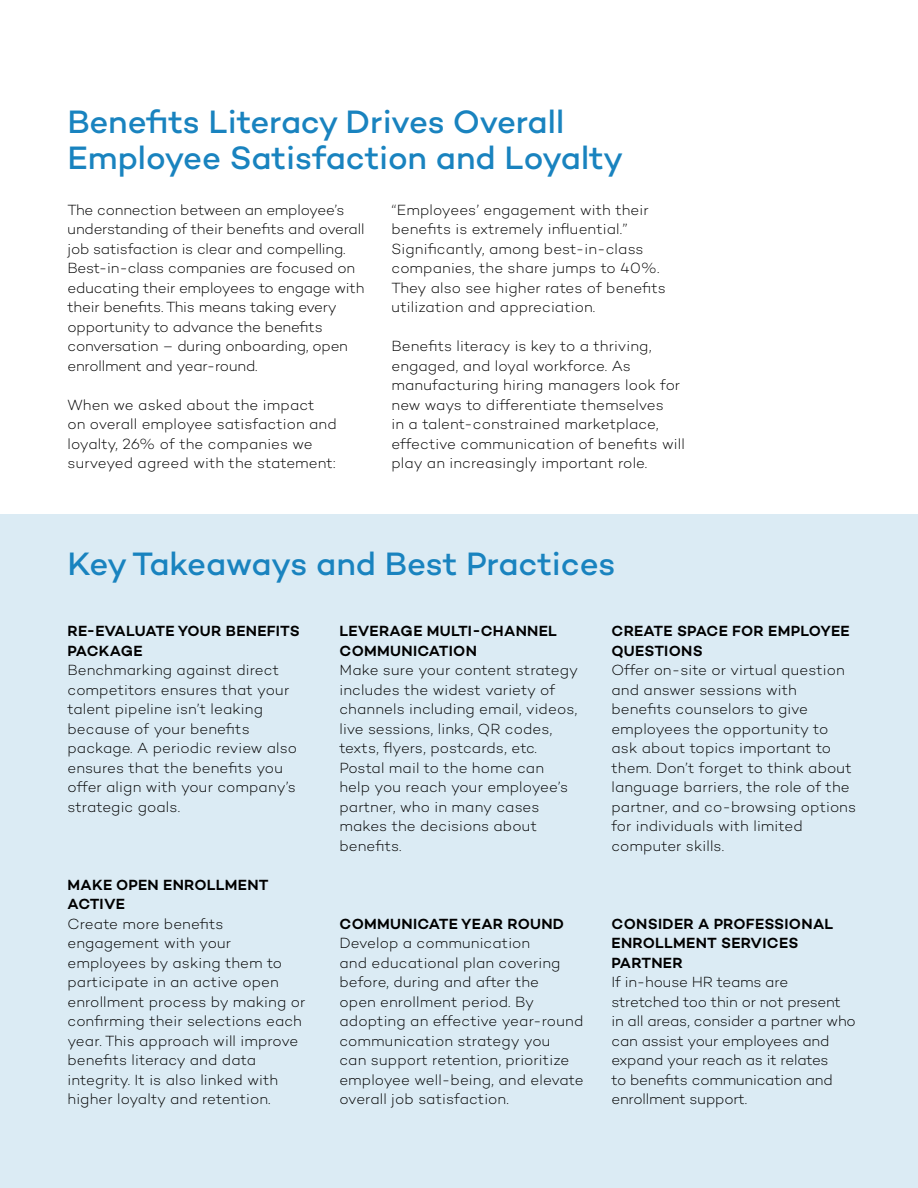
<style>
.page{position:relative;width:918px;height:1188px;background:#fff}
.page>*{position:absolute;margin:0;border:0;box-sizing:border-box;transform-origin:0 0}
.t1{font:500 33px/36px "Campton";letter-spacing:-.005em;color:#1983bf}
.t2{font:300 15px/19.5px "Campton";color:#000}
.t3{font:600 15px/19.5px "Campton";letter-spacing:.02em;color:#000}
</style>
<div class="page">
<div style="left:0;top:514px;width:918px;height:674px;background:#dbebf4"></div>
<h1 class="t1" style="left:68px;top:103px;width:557px">Benefits Literacy Drives Overall<br>Employee Satisfaction and Loyalty</h1>
<p class="t2" style="left:68px;top:199px;width:299px">The connection between an employee’s understanding of their benefits and overall job satisfaction is clear and compelling.<br>Best-in-class companies are focused on educating their employees to engage with their benefits. This means taking every opportunity to advance the benefits conversation – during onboarding, open enrollment and year-round.</p>
<p class="t2" style="left:68px;top:394px;width:271px">When we asked about the impact<br>on overall employee satisfaction and loyalty, 26% of the companies we surveyed agreed with the statement:</p>
<p class="t2" style="left:392px;top:199px;width:276px">“Employees’ engagement with their benefits is extremely influential.” Significantly, among best-in-class companies, the share jumps to 40%.<br>They also see higher rates of benefits utilization and appreciation.</p>
<p class="t2" style="left:392px;top:336px;width:295px">Benefits literacy is key to a thriving, engaged, and loyal workforce. As manufacturing hiring managers look for new ways to differentiate themselves<br>in a talent-constrained marketplace, effective communication of benefits will play an increasingly important role.</p>
<h1 class="t1" style="left:68px;top:545px;width:549px">Key Takeaways and Best Practices</h1>
<p class="t3" style="left:68px;top:621px;width:234px">RE-EVALUATE YOUR BENEFITS<br>PACKAGE</p>
<p class="t2" style="left:67px;top:660px;width:231px">Benchmarking against direct competitors ensures that your talent pipeline isn’t leaking because of your benefits package. A periodic review also ensures that the benefits you offer align with your company’s strategic goals.</p>
<p class="t3" style="left:68px;top:874px;width:202px">MAKE OPEN ENROLLMENT<br>ACTIVE</p>
<p class="t2" style="left:67px;top:913px;width:239px">Create more benefits engagement with your employees by asking them to participate in an active open enrollment process by making or confirming their selections each year. This approach will improve benefits literacy and data integrity. It is also linked with higher loyalty and retention.</p>
<p class="t3" style="left:340px;top:621px;width:219px">LEVERAGE MULTI-CHANNEL<br>COMMUNICATION</p>
<p class="t2" style="left:339px;top:660px;width:240px">Make sure your content strategy includes the widest variety of channels including email, videos, live sessions, links, QR codes, texts, flyers, postcards, etc.<br>Postal mail to the home can help you reach your employee’s partner, who in many cases makes the decisions about benefits.</p>
<p class="t3" style="left:340px;top:913px;width:226px">COMMUNICATE YEAR ROUND</p>
<p class="t2" style="left:339px;top:933px;width:246px">Develop a communication<br>and educational plan covering before, during and after the<br>open enrollment period. By adopting an effective year-round communication strategy you<br>can support retention, prioritize employee well-being, and elevate overall job satisfaction.</p>
<p class="t3" style="left:612px;top:621px;width:240px">CREATE SPACE FOR EMPLOYEE<br>QUESTIONS</p>
<p class="t2" style="left:611px;top:660px;width:246px">Offer on-site or virtual question and answer sessions with benefits counselors to give employees the opportunity to ask about topics important to them. Don’t forget to think about language barriers, the role of the partner, and co-browsing options for individuals with limited computer skills.</p>
<p class="t3" style="left:612px;top:913px;width:223px">CONSIDER A PROFESSIONAL<br>ENROLLMENT SERVICES<br>PARTNER</p>
<p class="t2" style="left:611px;top:972px;width:246px">If in-house HR teams are stretched too thin or not present in all areas, consider a partner who can assist your employees and expand your reach as it relates<br>to benefits communication and enrollment support.</p>
</div>
